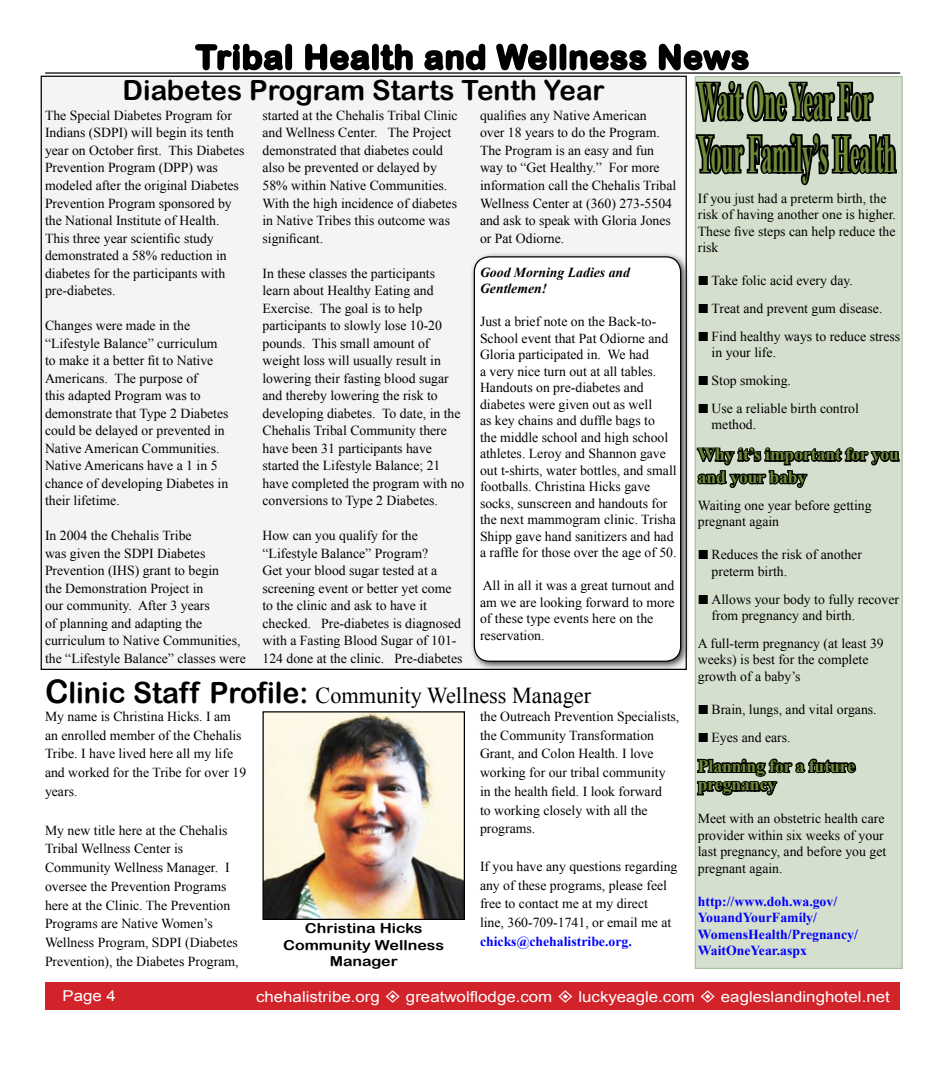
<style>
.page{position:relative;width:945px;height:1080px;background:#fff}
.page>*{position:absolute;margin:0;border:0;box-sizing:border-box;transform-origin:0 0}
.t1{font:700 53.75px/52.5px "Times New Roman";color:#718d39;scale:.4 1}
.t2{font:32.5px "Arial Rounded MT Bold";letter-spacing:.04em;color:#000}
.t3{font:27.75px "Arial Rounded MT Bold";color:#000}
.t4{font:22.75px "Times New Roman";color:#000}
.t5{font:700 17.5px/22.5px "Times New Roman";color:#718d39}
.t6{font:15px "Arial";color:#fff;scale:1.13 1}
.t7{font:13.75px/17.5px "Times New Roman";color:#000}
.t8{font:700 13.75px/16.5px "Times New Roman";color:#00f}
.t9{font:13.75px/16.5px "Arial Rounded MT Bold";color:#000;text-align:center;scale:1.16 1}
.t10{font:italic 700 13.75px/16.5px "Times New Roman";color:#000}
.s1{font-family:"Arial Rounded MT Bold";font-size:32.5px}
.s2{font-family:"Arial Rounded MT Bold";font-size:29.25px}
</style>
<div class="page">
<div style="left:45px;top:982px;width:855px;height:28px;background:#d2232a"></div>
<div style="left:41px;top:76px;width:645px;height:593px;background:#f3f4f4"></div>
<div style="left:695px;top:76px;width:208px;height:893px;background:#d5dfce;border:1px solid #a9c39f"></div>
<svg style="left:195px;top:43px;width:98px;height:28px"></svg>
<svg style="left:305px;top:43px;width:108px;height:28px"></svg>
<svg style="left:424px;top:43px;width:62px;height:28px"></svg>
<svg style="left:496px;top:43px;width:151px;height:28px"></svg>
<hr style="left:45px;top:72px;width:855px;height:2px;background:#000">
<svg style="left:696px;top:441px;width:204px;height:74px"></svg>
<svg style="left:695px;top:752px;width:162px;height:52px"></svg>
<svg style="left:657px;top:43px;width:242px;height:159px"></svg>
<div style="left:469px;top:252px;width:227px;height:437px;background:#000;opacity:.75"></div>
<div style="left:474px;top:257px;width:207px;height:404px;background:#fff;border-radius:15px"></div>
<div style="left:474px;top:256px;width:207px;height:406px;border:1px solid #000;border-radius:15px"></div>
<img style="left:264px;top:713px;width:199px;height:205px">
<div style="left:262px;top:711px;width:203px;height:209px;border:1px solid #000"></div>
<h2 class="t2" style="left:196px;top:38px;width:554px">Tribal Health and Wellness News</h2>
<h3 class="t3" style="left:123px;top:74px;width:484px">Diabetes Program Starts Tenth Year</h3>
<p class="t7" style="left:262px;top:106px;width:197px">started at the Chehalis Tribal Clinic and Wellness Center. The Project demonstrated that diabetes could also be prevented or delayed by<br>58% within Native Communities.<br>With the high incidence of diabetes in Native Tribes this outcome was significant.</p>
<p class="t7" style="left:262px;top:264px;width:204px">In these classes the participants learn about Healthy Eating and<br>Exercise. The goal is to help participants to slowly lose 10-20 pounds. This small amount of weight loss will usually result in lowering their fasting blood sugar and thereby lowering the risk to developing diabetes. To date, in the<br>Chehalis Tribal Community there have been 31 participants have started the Lifestyle Balance; 21 have completed the program with no conversions to Type 2 Diabetes.</p>
<p class="t7" style="left:262px;top:526px;width:202px">How can you qualify for the “Lifestyle Balance” Program?<br>Get your blood sugar tested at a screening event or better yet come to the clinic and ask to have it checked. Pre-diabetes is diagnosed with a Fasting Blood Sugar of 101-<br>124 done at the clinic. Pre-diabetes</p>
<p class="t7" style="left:480px;top:106px;width:198px">qualifies any Native American<br>over 18 years to do the Program.<br>The Program is an easy and fun way to “Get Healthy.” For more information call the Chehalis Tribal<br>Wellness Center at (360) 273-5504 and ask to speak with Gloria Jones or Pat Odiorne.</p>
<p class="t7" style="left:45px;top:106px;width:201px">The Special Diabetes Program for<br>Indians (SDPI) will begin its tenth year on October first. This Diabetes<br>Prevention Program (DPP) was modeled after the original Diabetes<br>Prevention Program sponsored by the National Institute of Health.<br>This three year scientific study demonstrated a 58% reduction in diabetes for the participants with pre-diabetes.</p>
<p class="t7" style="left:45px;top:316px;width:185px">Changes were made in the “Lifestyle Balance” curriculum to make it a better fit to Native<br>Americans. The purpose of<br>this adapted Program was to demonstrate that Type 2 Diabetes could be delayed or prevented in<br>Native American Communities.<br>Native Americans have a 1 in 5 chance of developing Diabetes in their lifetime.</p>
<p class="t7" style="left:45px;top:526px;width:202px">In 2004 the Chehalis Tribe<br>was given the SDPI Diabetes<br>Prevention (IHS) grant to begin<br>the Demonstration Project in<br>our community. After 3 years<br>of planning and adapting the curriculum to Native Communities, the “Lifestyle Balance” classes were</p>
<p class="t10" style="left:480px;top:264px;width:152px">Good Morning Ladies and<br>Gentlemen!</p>
<p class="t7" style="left:480px;top:313px;width:198px;line-height:16.5px">Just a brief note on the Back-to-School event that Pat Odiorne and Gloria participated in. We had<br>a very nice turn out at all tables.<br>Handouts on pre-diabetes and diabetes were given out as well<br>as key chains and duffle bags to<br>the middle school and high school athletes. Leroy and Shannon gave out t-shirts, water bottles, and small footballs. Christina Hicks gave socks, sunscreen and handouts for the next mammogram clinic. Trisha Shipp gave hand sanitizers and had a raffle for those over the age of 50.</p>
<p class="t7" style="left:480px;top:577px;width:196px;line-height:16.5px">All in all it was a great turnout and am we are looking forward to more of these type events here on the reservation.</p>
<h3 class="t4" style="left:45px;top:680px;width:548px"><span class="s1">C</span><span class="s2">linic Staff Profile:</span> Community Wellness Manager</h3>
<p class="t7" style="left:45px;top:707px;width:203px;line-height:18.8px">My name is Christina Hicks. I am an enrolled member of the Chehalis<br>Tribe. I have lived here all my life and worked for the Tribe for over 19 years.</p>
<p class="t7" style="left:45px;top:820px;width:195px;line-height:18.8px">My new title here at the Chehalis<br>Tribal Wellness Center is<br>Community Wellness Manager. I oversee the Prevention Programs here at the Clinic. The Prevention<br>Programs are Native Women’s<br>Wellness Program, SDPI (Diabetes<br>Prevention), the Diabetes Program,</p>
<p class="t9" style="left:283px;top:920px;width:140px">Christina Hicks<br>Community Wellness<br>Manager</p>
<p class="t7" style="left:480px;top:707px;width:201px;line-height:18.8px">the Outreach Prevention Specialists, the Community Transformation<br>Grant, and Colon Health. I love working for our tribal community in the health field. I look forward<br>to working closely with all the programs.</p>
<p class="t7" style="left:480px;top:857px;width:199px;line-height:18.8px">If you have any questions regarding any of these programs, please feel free to contact me at my direct<br>line, 360-709-1741, or email me at</p>
<p class="t8" style="left:480px;top:933px;width:153px">chicks@chehalistribe.org.</p>
<h1 class="t1" style="left:698px;top:74px;width:497px">Wait One Year For<br>Your Family’s Health</h1>
<p class="t7" style="left:698px;top:190px;width:200px;line-height:16.5px">If you just had a preterm birth, the risk of having another one is higher.<br>These five steps can help reduce the risk</p>
<p class="t7" style="left:712px;top:267px;width:190px;line-height:27.8px">Take folic acid every day.<br>Treat and prevent gum disease.<br>Find healthy ways to reduce stress</p>
<p class="t7" style="left:712px;top:339px;width:149px;line-height:27.8px">in your life.<br>Stop smoking.<br>Use a reliable birth control</p>
<p class="t7" style="left:712px;top:416px;width:46px">method.</p>
<p class="t5" style="left:698px;top:443px;width:203px">Why it’s important for you and your baby</p>
<p class="t7" style="left:698px;top:497px;width:175px;line-height:16.5px">Waiting one year before getting pregnant again</p>
<p class="t7" style="left:712px;top:546px;width:152px;line-height:16.5px">Reduces the risk of another preterm birth.</p>
<p class="t7" style="left:712px;top:591px;width:189px;line-height:16.5px">Allows your body to fully recover from pregnancy and birth.</p>
<p class="t7" style="left:698px;top:635px;width:187px;line-height:16.5px">A full-term pregnancy (at least 39 weeks) is best for the complete growth of a baby’s</p>
<p class="t7" style="left:712px;top:695px;width:167px;line-height:27.8px">Brain, lungs, and vital organs.<br>Eyes and ears.</p>
<p class="t5" style="left:698px;top:756px;width:159px;line-height:18.8px">Planning for a future pregnancy</p>
<p class="t7" style="left:698px;top:810px;width:190px;line-height:16.5px">Meet with an obstetric health care provider within six weeks of your last pregnancy, and before you get pregnant again.</p>
<p class="t8" style="left:698px;top:893px;width:162px">http://www.doh.wa.gov/<br>YouandYourFamily/<br>WomensHealth/Pregnancy/<br>WaitOneYear.aspx</p>
<p class="t6" style="left:63px;top:986px;width:49px">Page 4</p>
<p class="t6" style="left:256px;top:986px;width:111px">chehalistribe.org</p>
<p class="t6" style="left:406px;top:986px;width:131px">greatwolflodge.com</p>
<p class="t6" style="left:578px;top:986px;width:105px">luckyeagle.com</p>
<p class="t6" style="left:721px;top:986px;width:151px">eagleslandinghotel.net</p>
</div>
